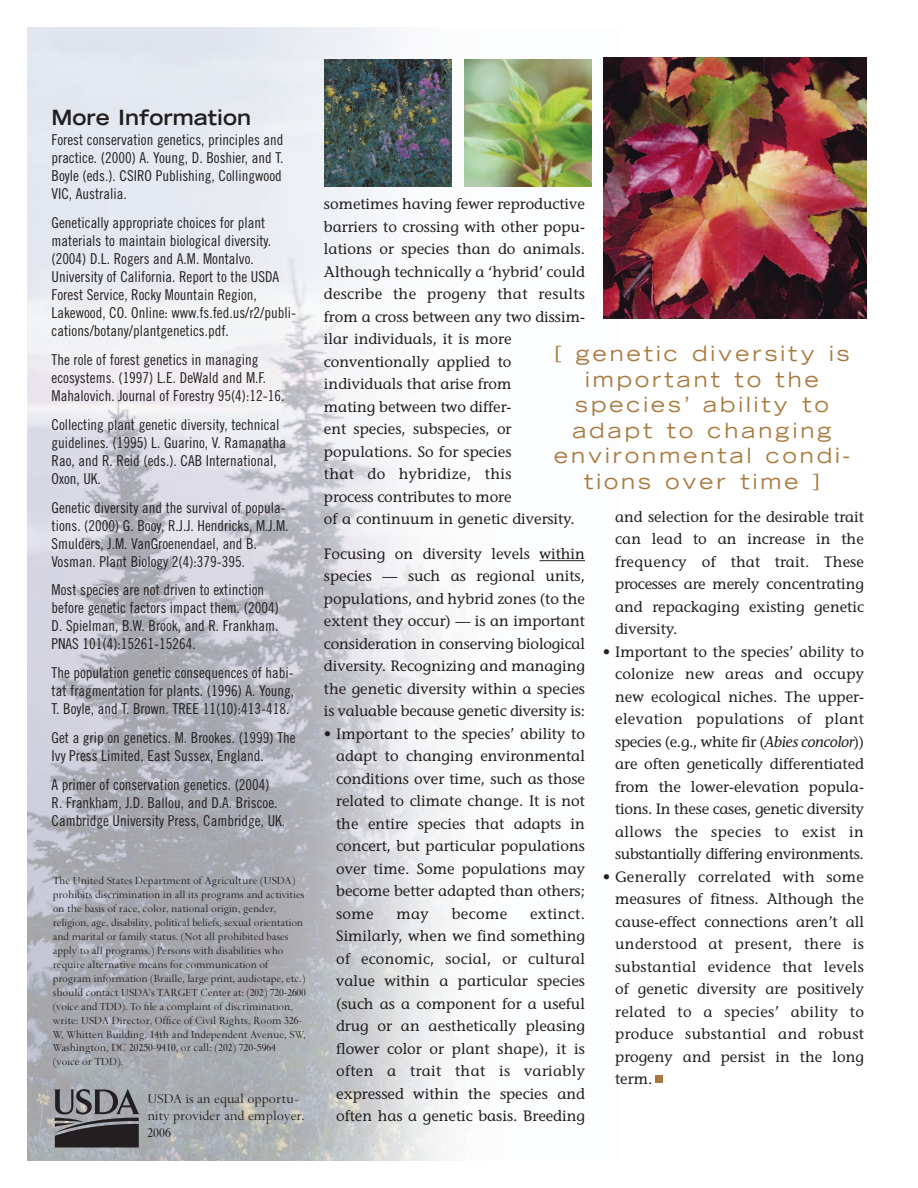
<style>
.page{position:relative;width:918px;height:1188px;background:#fff}
.page>*{position:absolute;margin:0;border:0;box-sizing:border-box;transform-origin:0 0}
.t1{font:expanded 21px/25.5px "Trade Gothic LH";letter-spacing:.145em;color:#a9793d;text-align:center}
.t2{font:700 expanded 21px "Trade Gothic LH";color:#231f20}
.t3{font:15px/22.5px "Stone Informal";color:#231f20;text-align:justify}
.t4{font:15px/18px "Trade Gothic Cond Eighteen";color:#231f20}
.t5{font:15px/17px "Spectrum";color:#231f20}
.t6{font:12px/14px "Spectrum";color:#231f20}
.s1{font-style:italic}
</style>
<div class="page">
<img style="left:27px;top:27px;width:592px;height:1134px">
<hr style="left:540px;top:560px;width:45px;height:1px;background:#231f20">
<svg style="left:54px;top:1089px;width:86px;height:58px;background:#605f61"></svg>
<img style="left:603px;top:58px;width:264px;height:261px">
<img style="left:464px;top:59px;width:128px;height:128px">
<img style="left:324px;top:59px;width:128px;height:128px">
<div style="left:656px;top:1076px;width:7px;height:7px;background:#a9793d"></div>
<h1 class="t2" style="left:52px;top:109px;width:201px">More Information</h1>
<p class="t4" style="left:52px;top:132px;width:234px;text-align:justify">Forest conservation genetics, principles and practice. (2000) A. Young, D. Boshier, and T.<br>Boyle (eds.). CSIRO Publishing, Collingwood VIC, Australia.</p>
<p class="t4" style="left:52px;top:215px;width:246px">Genetically appropriate choices for plant materials to maintain biological diversity. (2004) D.L. Rogers and A.M. Montalvo.<br>University of California. Report to the USDA Forest Service, Rocky Mountain Region, Lakewood, CO. Online: www.fs.fed.us/r2/publi&shy;cations/botany/plantgenetics.pdf.</p>
<p class="t4" style="left:52px;top:352px;width:234px">The role of forest genetics in managing ecosystems. (1997) L.E. DeWald and M.F.<br>Mahalovich. Journal of Forestry 95(4):12-16.</p>
<p class="t4" style="left:52px;top:417px;width:236px">Collecting plant genetic diversity, technical guidelines. (1995) L. Guarino, V. Ramanatha Rao, and R. Reid (eds.). CAB International, Oxon, UK.</p>
<p class="t4" style="left:52px;top:499px;width:239px">Genetic diversity and the survival of popula&shy;tions. (2000) G. Booy, R.J.J. Hendricks, M.J.M.<br>Smulders, J.M. VanGroenendael, and B.<br>Vosman. Plant Biology 2(4):379-395.</p>
<p class="t4" style="left:52px;top:582px;width:229px">Most species are not driven to extinction before genetic factors impact them. (2004)<br>D. Spielman, B.W. Brook, and R. Frankham.<br>PNAS 101(4):15261-15264.</p>
<p class="t4" style="left:52px;top:665px;width:244px;text-align:justify">The population genetic consequences of habi&shy;tat fragmentation for plants. (1996) A. Young, T. Boyle, and T. Brown. TREE 11(10):413-418.</p>
<p class="t4" style="left:52px;top:730px;width:246px">Get a grip on genetics. M. Brookes. (1999) The<br>Ivy Press Limited, East Sussex, England.</p>
<p class="t4" style="left:52px;top:777px;width:235px">A primer of conservation genetics. (2004)<br>R. Frankham, J.D. Ballou, and D.A. Briscoe.<br>Cambridge University Press, Cambridge, UK.</p>
<p class="t6" style="left:53px;top:875px;width:255px">The United States Department of Agriculture (USDA) prohibits discrimination in all its programs and activities on the basis of race, color, national origin, gender, religion, age, disability, political beliefs, sexual orientation and marital or family status. (Not all prohibited bases apply to all programs.) Persons with disabilities who require alternative means for communication of program information (Braille, large print, audiotape, etc.) should contact USDA’s TARGET Center at: (202) 720-2600 (voice and TDD). To file a complaint of discrimination, write: USDA Director, Office of Civil Rights, Room 326- W, Whitten Building, 14th and Independent Avenue, SW, Washington, DC 20250-9410, or call: (202) 720-5964<br>(voice or TDD).</p>
<p class="t5" style="left:147px;top:1091px;width:159px">USDA is an equal opportu&shy;nity provider and employer.<br>2006</p>
<p class="t3" style="left:324px;top:194px;width:263px;text-align:left">sometimes having fewer reproductive barriers to crossing with other popu&shy;lations or species than do animals.<br>Although technically a ‘hybrid’ could describe the progeny that results from a cross between any two dissim&shy;ilar individuals, it is more conventionally applied to individuals that arise from<br>mating between two differ-<br>ent species, subspecies, or populations. So for species<br>that do hybridize, this<br>process contributes to more<br>of a continuum in genetic diversity.</p>
<p class="t3" style="left:324px;top:544px;width:263px">Focusing on diversity levels within species — such as regional units, populations, and hybrid zones (to the extent they occur) — is an important consideration in conserving biological diversity. Recognizing and managing the genetic diversity within a species is valuable because genetic diversity is:</p>
<p class="t3" style="left:336px;top:724px;width:250px;text-indent:-12px">• Important to the species’ ability to adapt to changing environmental conditions over time, such as those related to climate change. It is not the entire species that adapts in concert, but particular populations over time. Some populations may become better adapted than others; some</p>
<h1 class="t1" style="left:554px;top:343px;width:297px">[ genetic diversity is important to the species’ ability to adapt to changing environmental condi&shy;tions over time ]</h1>
<p class="t3" style="left:615px;top:507px;width:250px">and selection for the desirable trait can lead to an increase in the frequency of that trait. These processes are merely concentrating and repackaging existing genetic diversity.</p>
<p class="t3" style="left:615px;top:642px;width:250px;text-indent:-12px">• Important to the species’ ability to colonize new areas and occupy new ecological niches. The upper&shy;elevation populations of plant species (e.g., white fir (<span class="s1">Abies concolor</span>)) are often genetically differentiated from the lower-elevation popula&shy;tions. In these cases, genetic diversity allows the species to exist in substantially differing environments.</p>
<p class="t3" style="left:615px;top:867px;width:250px;text-indent:-12px">• Generally correlated with some measures of fitness. Although the cause-effect connections aren’t all understood at present, there is substantial evidence that levels of genetic diversity are positively related to a species’ ability to produce substantial and robust progeny and persist in the long term.</p>
<p class="t3" style="left:397px;top:904px;width:34px">may</p>
<p class="t3" style="left:452px;top:904px;width:57px">become</p>
<p class="t3" style="left:336px;top:904px;width:250px;text-indent:194px">extinct.<br>Similarly, when we find something of economic, social, or cultural value within a particular species (such as a component for a useful drug or an aesthetically pleasing flower color or plant shape), it is often a trait that is variably expressed within the species and often has a genetic basis. Breeding</p>
</div>
